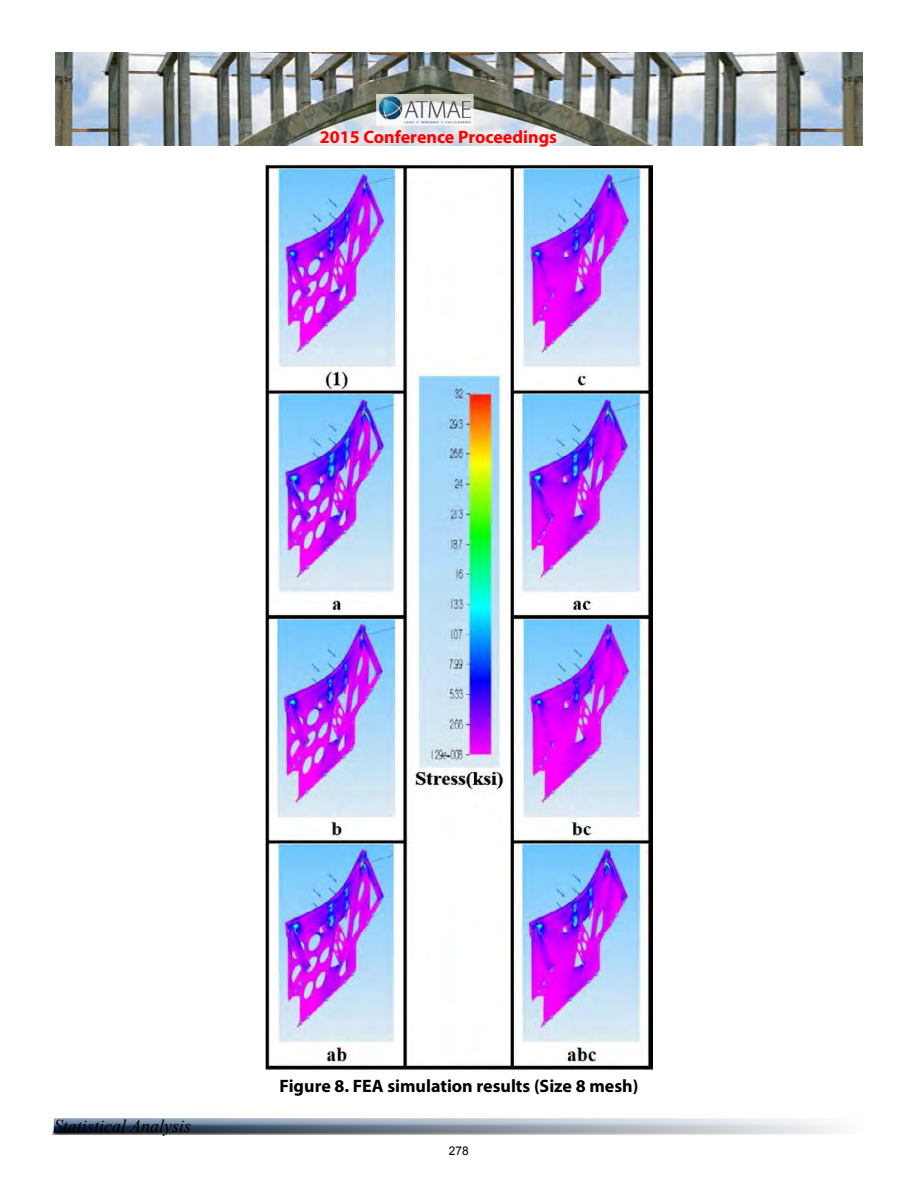
<style>
.page{position:relative;width:918px;height:1188px;background:#fff}
.page>*{position:absolute;margin:0;border:0;box-sizing:border-box;transform-origin:0 0}
.t1{font:700 18px "Myriad Pro";color:#000}
.t2{font:700 18px "Myriad Pro";color:#f00}
.t3{font:italic 18px "Times New Roman";color:#000}
.t4{font:12px "Arial";color:#000}
</style>
<div class="page">
<div style="left:46px;top:1109px;width:831px;height:27px;background:#000;opacity:.75"></div>
<img style="left:55px;top:53px;width:807px;height:93px">
<svg style="left:376px;top:94px;width:3px;height:32px"></svg>
<img style="left:379px;top:94px;width:95px;height:32px">
<img style="left:266px;top:164px;width:386px;height:906px">
<p class="t2" style="left:320px;top:125px;width:239px">2015 Conference Proceedings</p>
<p class="t3" style="left:54px;top:1113px;width:139px">Statistical Analysis</p>
<p class="t1" style="left:280px;top:1074px;width:360px">Figure 8. FEA simulation results (Size 8 mesh)</p>
<p class="t4" style="left:449px;top:1143px;width:22px">278</p>
</div>
